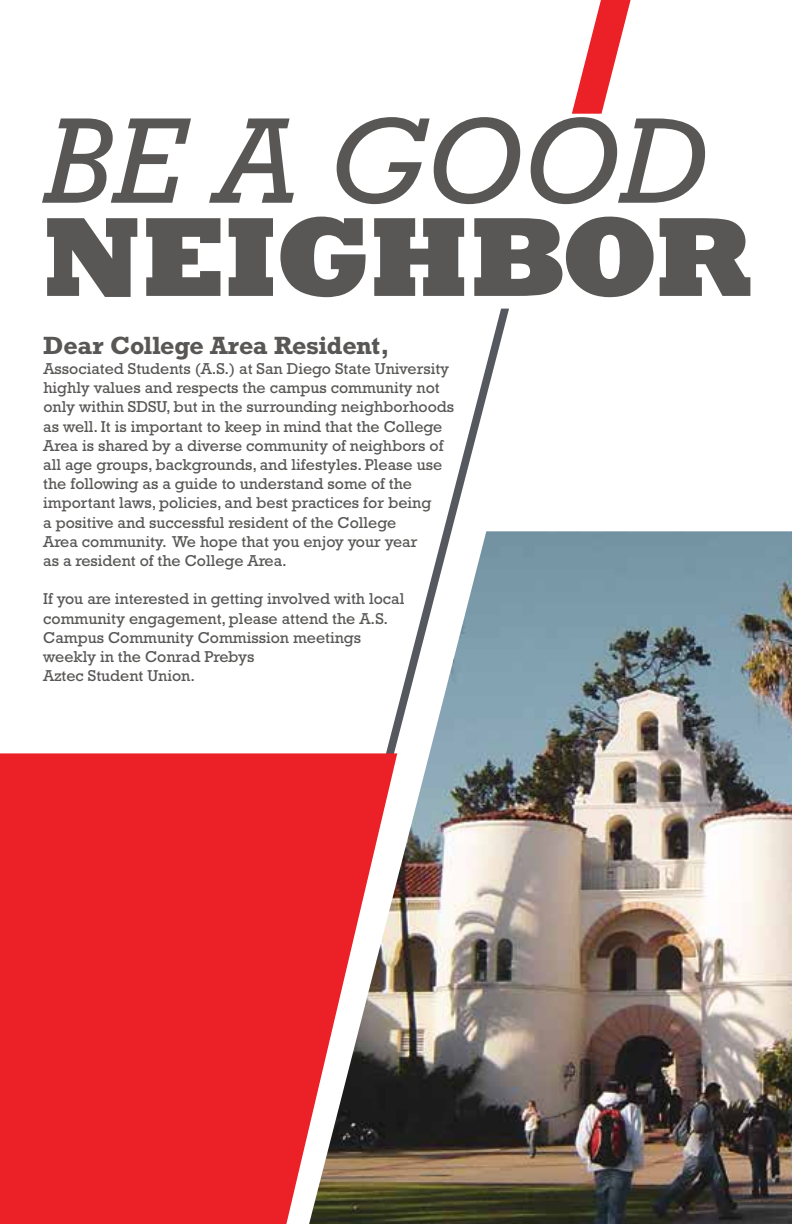
<style>
.page{position:relative;width:792px;height:1224px;background:#fff}
.page>*{position:absolute;margin:0;border:0;box-sizing:border-box;transform-origin:0 0}
.t1{font:800 114.4px "Rockwell";letter-spacing:-.02em;color:#585756}
.t2{font:italic 114.4px "Rockwell";color:#585756}
.t3{font:700 23.4px "Rockwell";color:#585756}
.t4{font:16px/19.2px "Rockwell";color:#585756}
</style>
<div class="page">
<svg style="left:572px;top:0;width:59px;height:114px"></svg>
<svg style="left:443px;top:309px;width:66px;height:222px"></svg>
<div style="left:0;top:753px;width:309px;height:471px;background:#ec2027"></div>
<img style="left:309px;top:531px;width:483px;height:693px">
<h1 class="t2" style="left:43px;top:90px;width:666px">BE A GOOD</h1>
<h1 class="t1" style="left:43px;top:191px;width:710px">NEIGHBOR</h1>
<h2 class="t3" style="left:44px;top:330px;width:347px">Dear College Area Resident,</h2>
<p class="t4" style="left:43px;top:359px;width:412px">Associated Students (A.S.) at San Diego State University highly values and respects the campus community not only within SDSU, but in the surrounding neighborhoods as well. It is important to keep in mind that the College Area is shared by a diverse community of neighbors of all age groups, backgrounds, and lifestyles. Please use the following as a guide to understand some of the important laws, policies, and best practices for being<br>a positive and successful resident of the College<br>Area community. We hope that you enjoy your year<br>as a resident of the College Area.</p>
<p class="t4" style="left:43px;top:590px;width:363px">If you are interested in getting involved with local community engagement, please attend the A.S.<br>Campus Community Commission meetings weekly in the Conrad Prebys<br>Aztec Student Union.</p>
</div>
